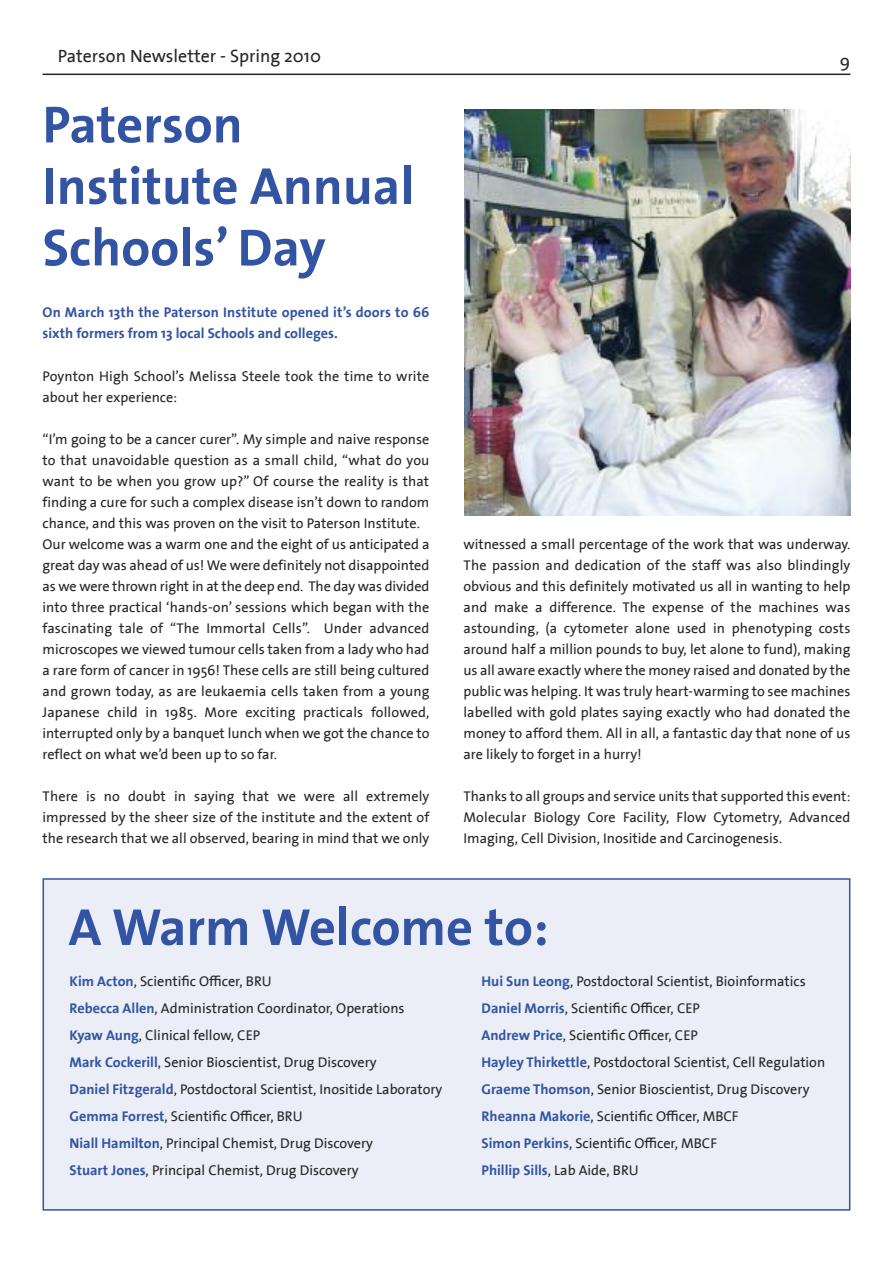
<style>
.page{position:relative;width:893px;height:1263px;background:#fff}
.page>*{position:absolute;margin:0;border:0;box-sizing:border-box;transform-origin:0 0}
.t1{font:700 52.5px/61.5px "The Sans";color:#3354a2}
.t2{font:18px "The Sans Plain";color:#272627}
.t3{font:14.25px/21px "The Sans Plain";color:#272627}
.t4{font:700 14.25px/21px "The Sans";color:#3354a2}
.s1{font-family:"The Sans";font-weight:700;color:#3354a2}
.s2{font-family:"The Sans Plain";font-weight:400;color:#272627}
</style>
<div class="page">
<div style="left:44px;top:880px;width:805px;height:329px;background:#ebeef6"></div>
<div style="left:43px;top:878px;width:807px;height:333px;border:2px solid #3354a2"></div>
<hr style="left:43px;top:74px;width:807px;height:1px;background:#272627">
<img style="left:465px;top:109px;width:385px;height:407px">
<p class="t2" style="left:58px;top:49px;width:265px">Paterson Newsletter - Spring 2010</p>
<p class="t2" style="left:840px;top:54px;width:12px">9</p>
<h1 class="t1" style="left:43px;top:99px;width:373px">Paterson<br>Institute Annual<br>Schools’ Day</h1>
<p class="t4" style="left:43px;top:304px;width:388px">On March 13th the Paterson Institute opened it’s doors to 66 sixth formers from 13 local Schools and colleges.</p>
<p class="t3" style="left:43px;top:367px;width:388px">Poynton High School’s Melissa Steele took the time to write about her experience:</p>
<p class="t3" style="left:43px;top:430px;width:388px">“I’m going to be a cancer curer”. My simple and naive response to that unavoidable question as a small child, “what do you want to be when you grow up?” Of course the reality is that finding a cure for such a complex disease isn’t down to random chance, and this was proven on the visit to Paterson Institute.<br>Our welcome was a warm one and the eight of us anticipated a great day was ahead of us! We were definitely not disappointed as we were thrown right in at the deep end. The day was divided into three practical ‘hands-on’ sessions which began with the fascinating tale of “The Immortal Cells”. Under advanced microscopes we viewed tumour cells taken from a lady who had a rare form of cancer in 1956! These cells are still being cultured and grown today, as are leukaemia cells taken from a young Japanese child in 1985. More exciting practicals followed, interrupted only by a banquet lunch when we got the chance to reflect on what we’d been up to so far.</p>
<p class="t3" style="left:43px;top:787px;width:388px;text-align:justify">There is no doubt in saying that we were all extremely impressed by the sheer size of the institute and the extent of the research that we all observed, bearing in mind that we only</p>
<p class="t3" style="left:463px;top:535px;width:388px;text-align:justify">witnessed a small percentage of the work that was underway.<br>The passion and dedication of the staff was also blindingly obvious and this definitely motivated us all in wanting to help and make a difference. The expense of the machines was astounding, (a cytometer alone used in phenotyping costs around half a million pounds to buy, let alone to fund), making us all aware exactly where the money raised and donated by the public was helping. It was truly heart-warming to see machines labelled with gold plates saying exactly who had donated the money to afford them. All in all, a fantastic day that none of us are likely to forget in a hurry!</p>
<p class="t3" style="left:463px;top:787px;width:388px;text-align:justify">Thanks to all groups and service units that supported this event:<br>Molecular Biology Core Facility, Flow Cytometry, Advanced Imaging, Cell Division, Inositide and Carcinogenesis.</p>
<h1 class="t1" style="left:69px;top:902px;width:482px">A Warm Welcome to:</h1>
<p class="t3" style="left:70px;top:969px;width:374px;line-height:27px"><span class="s1">Kim Acton</span>, Scientific Officer, BRU<br><span class="s1">Rebecca Allen</span>, Administration Coordinator, Operations<br><span class="s1">Kyaw Aung</span>, Clinical fellow, CEP<br><span class="s1">Mark Cockerill</span>, Senior Bioscientist, Drug Discovery<br><span class="s1">Daniel Fitzgerald</span>, Postdoctoral Scientist, Inositide Laboratory <span class="s1">Gemma Forrest</span>, Scientific Officer, BRU<br><span class="s1">Niall Hamilton</span>, Principal Chemist, Drug Discovery<br><span class="s1">Stuart Jones</span>, Principal Chemist, Drug Discovery</p>
<p class="t3" style="left:481px;top:969px;width:345px;line-height:27px"><span class="s1">Hui Sun Leong</span>, Postdoctoral Scientist, Bioinformatics <span class="s1">Daniel Morris</span>, Scientific Officer, CEP<br><span class="s1">Andrew Price</span>, Scientific Officer, CEP<br><span class="s1">Hayley Thirkettle</span>, Postdoctoral Scientist, Cell Regulation <span class="s1">Graeme Thomson</span>, Senior Bioscientist, Drug Discovery <span class="s1">Rheanna Makorie</span>, Scientific Officer, MBCF<br><span class="s1">Simon Perkins</span>, Scientific Officer, MBCF</p>
<p class="t4" style="left:481px;top:1161px;width:159px">Phillip Sills<span class="s2">, Lab Aide, BRU</span></p>
</div>
